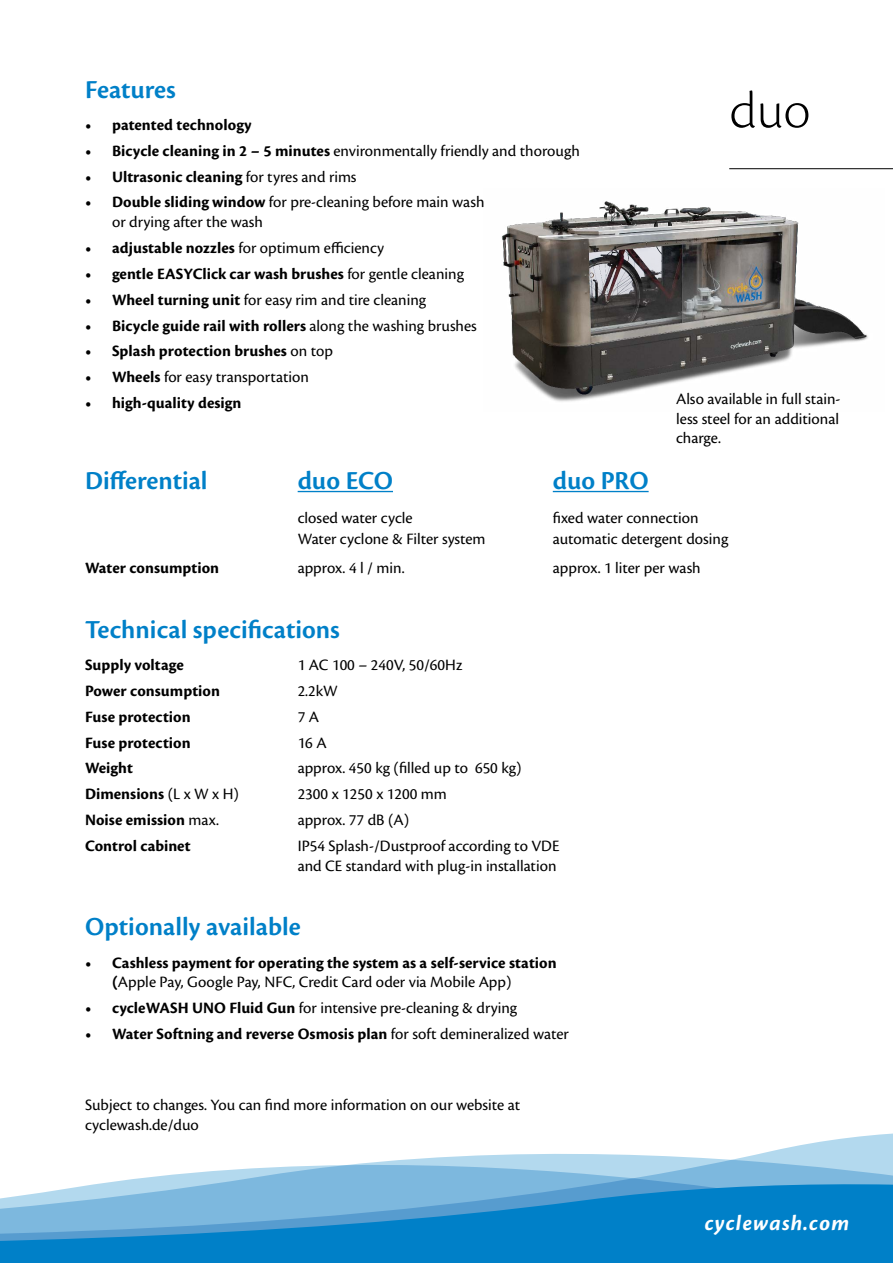
<style>
.page{position:relative;width:893px;height:1263px;background:#fff}
.page>*{position:absolute;margin:0;border:0;box-sizing:border-box;transform-origin:0 0}
.t1{font:300 54px "Cronos Pro";color:#000}
.t2{font:600 27px "Cronos Pro";color:#0080c8}
.t3{font:italic 700 22.5px "Cronos Pro";letter-spacing:.05em;color:#fff}
.t4{font:16.5px/19.5px "Cronos Pro";color:#000}
.t5{font:700 16.5px/19.5px "Cronos Pro";letter-spacing:.005em;color:#000}
.s1{font-family:"Minion Pro";font-weight:400}
.s2{font-family:"Minion Pro"}
.s3{font-weight:700}
.s4{font-weight:400}
</style>
<div class="page">
<img style="left:501px;top:201px;width:367px;height:201px">
<hr style="left:729px;top:168px;width:164px;height:1px;background:#000">
<hr style="left:298px;top:491px;width:95px;height:1px;background:#0080c8">
<hr style="left:553px;top:491px;width:96px;height:1px;background:#0080c8">
<svg style="left:773px;top:1133px;width:120px;height:18px;fill:#b3d9ee"></svg>
<svg style="left:0;top:1151px;width:893px;height:112px;background:#57a8d8"></svg>
<h2 class="t2" style="left:85px;top:74px;width:92px">Features</h2>
<p class="t5" style="left:85px;top:115px;width:168px"><span class="s1">•</span> patented technology</p>
<p class="t4" style="left:85px;top:141px;width:496px"><span class="s2">•</span> <span class="s3">Bicycle cleaning in 2 – 5 minutes</span> environmentally friendly and thorough</p>
<p class="t5" style="left:85px;top:167px;width:273px"><span class="s1">•</span> Ultrasonic cleaning <span class="s4">for tyres and rims</span></p>
<p class="t4" style="left:112px;top:193px;width:374px;text-indent:-27px"><span class="s2">•</span> <span class="s3">Double sliding window</span> for pre-cleaning before main wash or drying after the wash</p>
<p class="t4" style="left:85px;top:238px;width:301px"><span class="s2">•</span> <span class="s3">adjustable nozzles</span> for optimum efficiency</p>
<p class="t5" style="left:85px;top:264px;width:380px"><span class="s1">•</span> gentle EASYClick car wash brushes <span class="s4">for gentle cleaning</span></p>
<p class="t4" style="left:85px;top:290px;width:343px"><span class="s2">•</span> <span class="s3">Wheel turning unit</span> for easy rim and tire cleaning</p>
<p class="t5" style="left:85px;top:316px;width:393px"><span class="s1">•</span> Bicycle guide rail with rollers <span class="s4">along the washing brushes</span></p>
<p class="t5" style="left:85px;top:342px;width:249px"><span class="s1">•</span> Splash protection brushes <span class="s4">on top</span></p>
<p class="t4" style="left:85px;top:367px;width:225px"><span class="s2">•</span> <span class="s3">Wheels</span> for easy transportation</p>
<p class="t5" style="left:85px;top:393px;width:158px"><span class="s1">•</span> high-quality design</p>
<h1 class="t1" style="left:729px;top:79px;width:82px">duo</h1>
<p class="t4" style="left:676px;top:389px;width:166px;text-align:justify">Also available in full stain&shy;less steel for an additional charge.</p>
<h2 class="t2" style="left:85px;top:465px;width:124px">Differential</h2>
<h2 class="t2" style="left:298px;top:465px;width:97px">duo ECO</h2>
<h2 class="t2" style="left:553px;top:465px;width:97px">duo PRO</h2>
<p class="t4" style="left:298px;top:508px;width:117px">closed water cycle</p>
<p class="t4" style="left:553px;top:508px;width:147px">fixed water connection</p>
<p class="t4" style="left:298px;top:529px;width:189px">Water cyclone &amp; Filter system</p>
<p class="t4" style="left:553px;top:529px;width:177px">automatic detergent dosing</p>
<p class="t5" style="left:85px;top:558px;width:136px">Water consumption</p>
<p class="t4" style="left:298px;top:558px;width:108px">approx. 4 l / min.</p>
<p class="t4" style="left:553px;top:558px;width:149px">approx. 1 liter per wash</p>
<h2 class="t2" style="left:85px;top:614px;width:256px">Technical specifications</h2>
<p class="t5" style="left:85px;top:655px;width:100px">Supply voltage</p>
<p class="t4" style="left:298px;top:655px;width:166px">1 AC 100 – 240V, 50/60Hz</p>
<p class="t5" style="left:85px;top:681px;width:136px">Power consumption</p>
<p class="t4" style="left:298px;top:681px;width:42px">2.2kW</p>
<p class="t5" style="left:85px;top:707px;width:107px">Fuse protection</p>
<p class="t4" style="left:298px;top:707px;width:23px">7 A</p>
<p class="t5" style="left:85px;top:733px;width:107px">Fuse protection</p>
<p class="t4" style="left:298px;top:733px;width:31px">16 A</p>
<p class="t5" style="left:85px;top:759px;width:49px">Weight</p>
<p class="t4" style="left:298px;top:759px;width:225px">approx. 450 kg (filled up to 650 kg)</p>
<p class="t5" style="left:85px;top:785px;width:155px">Dimensions <span class="s4">(L x W x H)</span></p>
<p class="t4" style="left:298px;top:784px;width:151px">2300 x 1250 x 1200 mm</p>
<p class="t5" style="left:85px;top:810px;width:135px">Noise emission <span class="s4">max.</span></p>
<p class="t4" style="left:298px;top:810px;width:113px">approx. 77 dB (A)</p>
<p class="t5" style="left:85px;top:836px;width:107px">Control cabinet</p>
<p class="t4" style="left:298px;top:836px;width:263px">IP54 Splash-/Dustproof according to VDE and CE standard with plug-in installation</p>
<h2 class="t2" style="left:85px;top:911px;width:217px">Optionally available</h2>
<p class="t5" style="left:112px;top:953px;width:446px;text-indent:-27px"><span class="s1">•</span> Cashless payment for operating the system as a self-service station (<span class="s4">Apple Pay, Google Pay, NFC, Credit Card oder via Mobile App)</span></p>
<p class="t4" style="left:85px;top:998px;width:434px"><span class="s2">•</span> <span class="s3">cycleWASH UNO Fluid Gun</span> for intensive pre-cleaning &amp; drying</p>
<p class="t5" style="left:85px;top:1024px;width:485px"><span class="s1">•</span> Water Softning and reverse Osmosis plan <span class="s4">for soft demineralized water</span></p>
<p class="t4" style="left:85px;top:1095px;width:437px">Subject to changes. You can find more information on our website at cyclewash.de/duo</p>
<h3 class="t3" style="left:705px;top:1209px;width:146px">cyclewash.com</h3>
</div>
